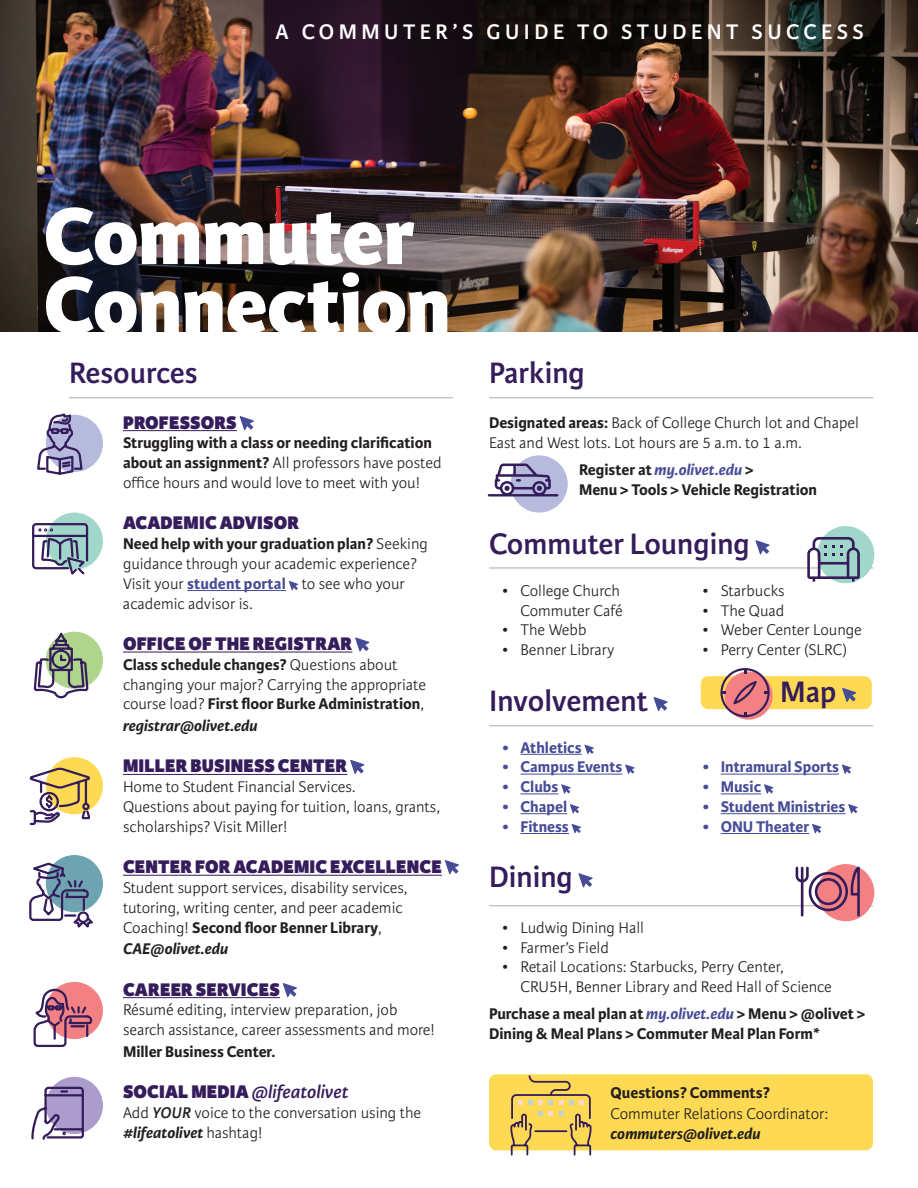
<style>
.page{position:relative;width:918px;height:1188px;background:#fff}
.page>*{position:absolute;margin:0;border:0;box-sizing:border-box;transform-origin:0 0}
.t1{font:800 85.5px/69px "Karmina Sans";letter-spacing:-.01em;color:#fff}
.t2{font:600 31.5px "Karmina Sans";color:#351c5b}
.t3{font:600 22.5px "Karmina Sans";letter-spacing:.2em;color:#fff}
.t4{font:800 19.5px "Karmina Sans";letter-spacing:.01em;color:#351c5b}
.t5{font:italic 600 19.5px "Karmina Sans";color:#351c5b}
.t6{font:300 16.5px/19.8px "Karmina Sans";color:#231f20}
.t7{font:700 16.5px/19.8px "Karmina Sans";color:#231f20}
.t8{font:700 16.5px "Karmina Sans";color:#474c96}
.t9{font:italic 700 16.5px "Karmina Sans";color:#231f20}
.s1{font-weight:300}
.s2{font-weight:700}
.s3{font-weight:700;color:#474c96}
.s4{font-weight:800;font-style:normal}
.s5{font-weight:600;font-style:italic}
.s6{font-weight:700;font-style:italic}
.s7{font-style:italic;color:#474c96}
</style>
<div class="page">
<div style="left:46px;top:415px;width:57px;height:57px;background:#b6bbdd;border-radius:50%"></div>
<div style="left:46px;top:513px;width:57px;height:57px;background:#a1d7ca;border-radius:50%"></div>
<div style="left:46px;top:632px;width:57px;height:57px;background:#aed58b;border-radius:50%"></div>
<div style="left:46px;top:757px;width:57px;height:57px;background:#fed953;border-radius:50%"></div>
<div style="left:46px;top:855px;width:57px;height:57px;background:#6ea4b2;border-radius:50%"></div>
<div style="left:46px;top:982px;width:57px;height:57px;background:#f38183;border-radius:50%"></div>
<div style="left:46px;top:1077px;width:57px;height:57px;background:#ac9ccb;border-radius:50%"></div>
<div style="left:511px;top:455px;width:57px;height:58px;background:#b6bbdd;border-radius:50%"></div>
<img style="left:0;top:0;width:918px;height:332px">
<div style="left:489px;top:1074px;width:384px;height:76px;background:#fed953;border-radius:8px"></div>
<hr style="left:123px;top:430px;width:114px;height:1px;background:#351c5b">
<hr style="left:187px;top:590px;width:99px;height:1px;background:#474c96">
<hr style="left:123px;top:652px;width:229px;height:1px;background:#351c5b">
<hr style="left:123px;top:774px;width:224px;height:1px;background:#351c5b">
<hr style="left:123px;top:875px;width:319px;height:1px;background:#351c5b">
<hr style="left:123px;top:997px;width:157px;height:1px;background:#351c5b">
<svg style="left:240px;top:416px;width:14px;height:14px"></svg>
<svg style="left:289px;top:581px;width:9px;height:9px"></svg>
<svg style="left:355px;top:637px;width:14px;height:15px"></svg>
<svg style="left:350px;top:760px;width:14px;height:14px"></svg>
<svg style="left:283px;top:983px;width:14px;height:14px"></svg>
<svg style="left:756px;top:540px;width:14px;height:14px"></svg>
<svg style="left:654px;top:697px;width:14px;height:14px"></svg>
<hr style="left:520px;top:754px;width:62px;height:1px;background:#474c96">
<hr style="left:520px;top:774px;width:102px;height:1px;background:#474c96">
<hr style="left:520px;top:793px;width:38px;height:1px;background:#474c96">
<hr style="left:520px;top:813px;width:47px;height:1px;background:#474c96">
<hr style="left:520px;top:833px;width:49px;height:1px;background:#474c96">
<svg style="left:584px;top:745px;width:10px;height:9px"></svg>
<svg style="left:625px;top:764px;width:10px;height:10px"></svg>
<svg style="left:561px;top:784px;width:10px;height:10px"></svg>
<svg style="left:570px;top:804px;width:9px;height:10px"></svg>
<svg style="left:572px;top:824px;width:9px;height:9px"></svg>
<hr style="left:721px;top:774px;width:118px;height:1px;background:#474c96">
<hr style="left:721px;top:793px;width:40px;height:1px;background:#474c96">
<hr style="left:721px;top:813px;width:125px;height:1px;background:#474c96">
<hr style="left:721px;top:833px;width:88px;height:1px;background:#474c96">
<svg style="left:842px;top:764px;width:9px;height:10px"></svg>
<svg style="left:764px;top:784px;width:10px;height:10px"></svg>
<svg style="left:848px;top:804px;width:10px;height:10px"></svg>
<svg style="left:812px;top:824px;width:10px;height:9px"></svg>
<svg style="left:578px;top:873px;width:15px;height:14px"></svg>
<svg style="left:33px;top:988px;width:60px;height:60px"></svg>
<svg style="left:33px;top:632px;width:57px;height:67px"></svg>
<svg style="left:32px;top:413px;width:57px;height:162px"></svg>
<svg style="left:31px;top:1086px;width:53px;height:54px"></svg>
<svg style="left:29px;top:861px;width:68px;height:67px"></svg>
<svg style="left:29px;top:766px;width:63px;height:60px"></svg>
<hr style="left:69px;top:397px;width:384px;height:1px;background:#a8a9ad">
<hr style="left:489px;top:397px;width:384px;height:1px;background:#a8a9ad">
<hr style="left:489px;top:568px;width:384px;height:1px;background:#a8a9ad">
<hr style="left:489px;top:725px;width:384px;height:1px;background:#a8a9ad">
<hr style="left:489px;top:905px;width:384px;height:1px;background:#a8a9ad">
<svg style="left:510px;top:1074px;width:82px;height:82px"></svg>
<svg style="left:488px;top:464px;width:70px;height:33px"></svg>
<div style="left:817px;top:526px;width:57px;height:57px;background:#a1d7ca;border-radius:50%"></div>
<svg style="left:807px;top:537px;width:53px;height:45px"></svg>
<div style="left:817px;top:864px;width:57px;height:57px;background:#f38183;border-radius:50%"></div>
<svg style="left:796px;top:867px;width:64px;height:50px"></svg>
<svg style="left:445px;top:860px;width:14px;height:14px"></svg>
<div style="left:701px;top:676px;width:171px;height:33px;background:#fed953;border-radius:8px"></div>
<svg style="left:842px;top:688px;width:14px;height:14px"></svg>
<svg style="left:724px;top:671px;width:49px;height:49px"></svg>
<svg style="left:720px;top:668px;width:50px;height:49px"></svg>
<h3 class="t3" style="left:275px;top:19px;width:590px">A COMMUTER’S GUIDE TO STUDENT SUCCESS</h3>
<h1 class="t1" style="left:44px;top:204px;width:409px">Commuter<br>Connection</h1>
<h2 class="t2" style="left:69px;top:355px;width:130px">Resources</h2>
<p class="t4" style="left:123px;top:411px;width:115px">PROFESSORS</p>
<p class="t7" style="left:123px;top:434px;width:320px">Struggling with a class or needing clarification about an assignment? <span class="s1">All professors have posted office hours and would love to meet with you!</span></p>
<p class="t4" style="left:123px;top:512px;width:178px">ACADEMIC ADVISOR</p>
<p class="t6" style="left:123px;top:534px;width:306px"><span class="s2">Need help with your graduation plan?</span> Seeking guidance through your academic experience?<br>Visit your <span class="s3">student portal</span> to see who your academic advisor is.</p>
<p class="t4" style="left:123px;top:632px;width:231px">OFFICE OF THE REGISTRAR</p>
<p class="t6" style="left:123px;top:655px;width:305px"><span class="s2">Class schedule changes?</span> Questions about changing your major? Carrying the appropriate course load? <span class="s2">First floor Burke Administration</span>,</p>
<p class="t9" style="left:123px;top:716px;width:136px">registrar@olivet.edu</p>
<p class="t4" style="left:123px;top:755px;width:226px">MILLER BUSINESS CENTER</p>
<p class="t6" style="left:123px;top:777px;width:319px">Home to Student Financial Services.<br>Questions about paying for tuition, loans, grants, scholarships? Visit Miller!</p>
<p class="t4" style="left:123px;top:855px;width:320px">CENTER FOR ACADEMIC EXCELLENCE</p>
<p class="t6" style="left:123px;top:878px;width:286px">Student support services, disability services, tutoring, writing center, and peer academic<br>Coaching! <span class="s2">Second floor Benner Library</span>,</p>
<p class="t9" style="left:123px;top:940px;width:107px">CAE@olivet.edu</p>
<p class="t4" style="left:123px;top:978px;width:158px">CAREER SERVICES</p>
<p class="t6" style="left:123px;top:1001px;width:313px">Résumé editing, interview preparation, job search assistance, career assessments and more!</p>
<p class="t7" style="left:123px;top:1042px;width:154px">Miller Business Center.</p>
<p class="t5" style="left:123px;top:1081px;width:227px"><span class="s4">SOCIAL MEDIA</span> @lifeatolivet</p>
<p class="t6" style="left:123px;top:1103px;width:300px">Add <span class="s5">YOUR</span> voice to the conversation using the <span class="s6">#lifeatolivet</span> hashtag!</p>
<h2 class="t2" style="left:489px;top:355px;width:97px">Parking</h2>
<p class="t6" style="left:489px;top:413px;width:371px"><span class="s2">Designated areas:</span> Back of College Church lot and Chapel<br>East and West lots. Lot hours are 5 a.m. to 1 a.m.</p>
<p class="t7" style="left:579px;top:460px;width:240px">Register at <span class="s7">my.olivet.edu</span> &gt;<br>Menu &gt; Tools &gt; Vehicle Registration</p>
<h2 class="t2" style="left:489px;top:526px;width:262px">Commuter Lounging</h2>
<p class="t6" style="left:502px;top:581px;width:122px;text-align:right">• College Church<br>Commuter Café</p>
<p class="t6" style="left:502px;top:621px;width:85px">• The Webb</p>
<p class="t6" style="left:502px;top:640px;width:114px">• Benner Library</p>
<p class="t6" style="left:703px;top:581px;width:83px">• Starbucks</p>
<p class="t6" style="left:703px;top:601px;width:83px">• The Quad</p>
<p class="t6" style="left:703px;top:621px;width:161px">• Weber Center Lounge</p>
<p class="t6" style="left:703px;top:640px;width:146px">• Perry Center (SLRC)</p>
<h2 class="t2" style="left:489px;top:683px;width:160px">Involvement</h2>
<p class="t8" style="left:502px;top:738px;width:81px">• Athletics</p>
<p class="t8" style="left:502px;top:758px;width:121px">• Campus Events</p>
<p class="t8" style="left:502px;top:777px;width:57px">• Clubs</p>
<p class="t8" style="left:502px;top:797px;width:66px">• Chapel</p>
<p class="t8" style="left:502px;top:817px;width:68px">• Fitness</p>
<h2 class="t2" style="left:780px;top:674px;width:58px">Map</h2>
<p class="t8" style="left:703px;top:758px;width:138px">• Intramural Sports</p>
<p class="t8" style="left:703px;top:777px;width:60px">• Music</p>
<p class="t8" style="left:703px;top:797px;width:144px">• Student Ministries</p>
<p class="t8" style="left:703px;top:817px;width:108px">• ONU Theater</p>
<h2 class="t2" style="left:489px;top:859px;width:85px">Dining</h2>
<p class="t6" style="left:502px;top:918px;width:143px">• Ludwig Dining Hall</p>
<p class="t6" style="left:502px;top:938px;width:108px">• Farmer’s Field</p>
<p class="t6" style="left:521px;top:957px;width:313px;text-indent:-18px">• Retail Locations: Starbucks, Perry Center,<br>CRU5H, Benner Library and Reed Hall of Science</p>
<p class="t7" style="left:489px;top:1004px;width:378px">Purchase a meal plan at <span class="s7">my.olivet.edu</span> &gt; Menu &gt; @olivet &gt;<br>Dining &amp; Meal Plans &gt; Commuter Meal Plan Form*</p>
<p class="t7" style="left:610px;top:1083px;width:161px">Questions? Comments?</p>
<p class="t6" style="left:610px;top:1105px;width:219px">Commuter Relations Coordinator:</p>
<p class="t9" style="left:610px;top:1125px;width:152px">commuters@olivet.edu</p>
</div>
